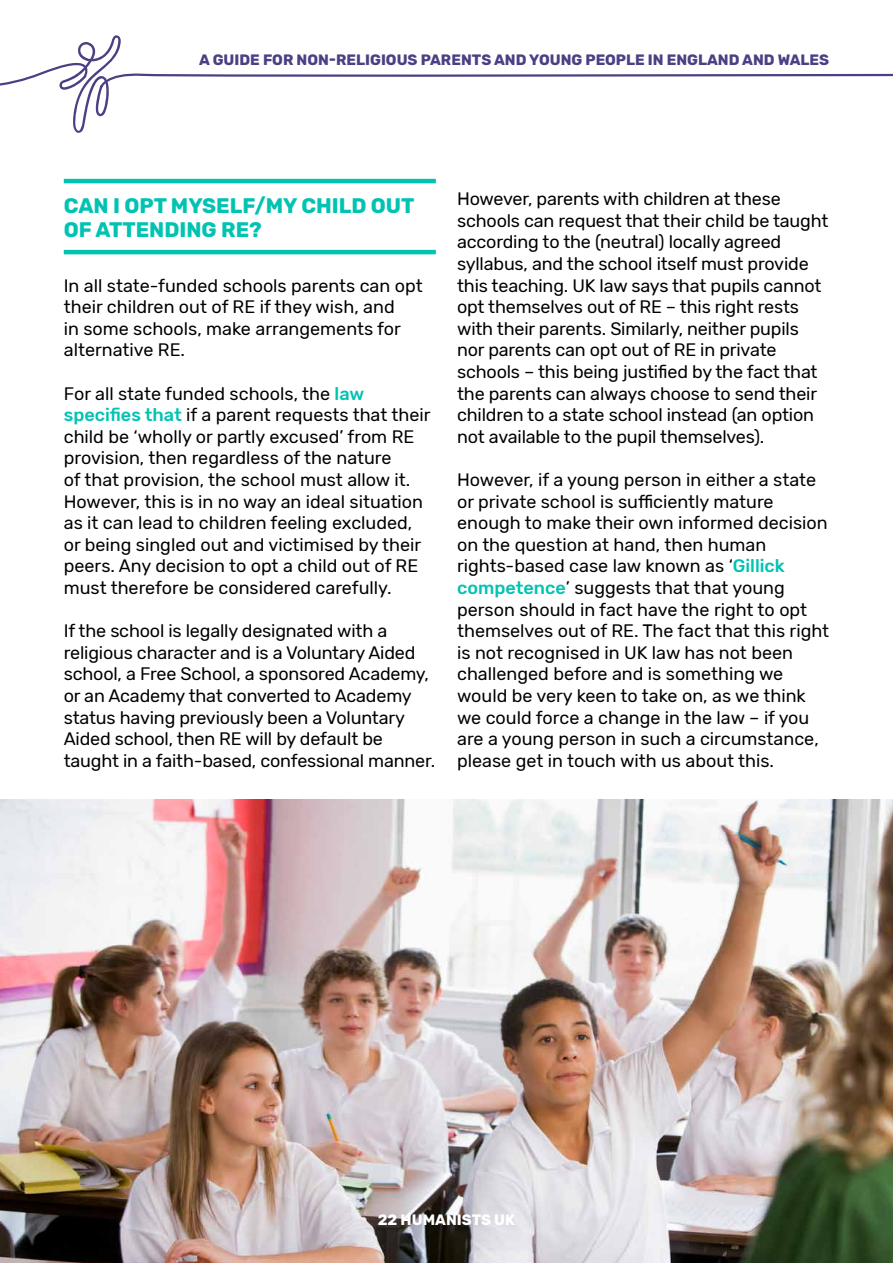
<style>
.page{position:relative;width:893px;height:1263px;background:#fff}
.page>*{position:absolute;margin:0;border:0;box-sizing:border-box;transform-origin:0 0}
.t1{font:700 21px/24px "Rubik";color:#00c3b2}
.t2{font:18px/21.6px "Rubik";letter-spacing:-.005em;color:#000}
.t3{font:700 15px "Rubik";color:#4c3f83}
.t4{font:700 15px "Rubik";color:#fff}
.s1{font-weight:500;color:#00c3b2}
</style>
<div class="page">
<img style="left:0;top:799px;width:893px;height:464px">
<svg style="left:0;top:35px;width:893px;height:98px"></svg>
<hr style="left:64px;top:179px;width:372px;height:4px;background:#00c3b2">
<hr style="left:64px;top:250px;width:372px;height:4px;background:#00c3b2">
<p class="t3" style="left:199px;top:51px;width:631px">A GUIDE FOR NON-RELIGIOUS PARENTS AND YOUNG PEOPLE IN ENGLAND AND WALES</p>
<p class="t1" style="left:64px;top:194px;width:352px">CAN I OPT MYSELF/MY CHILD OUT<br>OF ATTENDING RE?</p>
<p class="t2" style="left:64px;top:275px;width:360px">In all state-funded schools parents can opt their children out of RE if they wish, and<br>in some schools, make arrangements for alternative RE.</p>
<p class="t2" style="left:64px;top:383px;width:368px">For all state funded schools, the <span class="s1">law specifies that</span> if a parent requests that their child be ‘wholly or partly excused’ from RE provision, then regardless of the nature<br>of that provision, the school must allow it.<br>However, this is in no way an ideal situation as it can lead to children feeling excluded, or being singled out and victimised by their peers. Any decision to opt a child out of RE must therefore be considered carefully.</p>
<p class="t2" style="left:64px;top:621px;width:373px">If the school is legally designated with a religious character and is a Voluntary Aided school, a Free School, a sponsored Academy, or an Academy that converted to Academy status having previously been a Voluntary Aided school, then RE will by default be taught in a faith-based, confessional manner.</p>
<p class="t2" style="left:457px;top:189px;width:373px">However, parents with children at these schools can request that their child be taught according to the (neutral) locally agreed syllabus, and the school itself must provide this teaching. UK law says that pupils cannot opt themselves out of RE – this right rests with their parents. Similarly, neither pupils nor parents can opt out of RE in private schools – this being justified by the fact that the parents can always choose to send their children to a state school instead (an option not available to the pupil themselves).</p>
<p class="t2" style="left:457px;top:469px;width:374px">However, if a young person in either a state or private school is sufficiently mature enough to make their own informed decision on the question at hand, then human rights-based case law known as ‘<span class="s1">Gillick competence</span>’ suggests that that young person should in fact have the right to opt themselves out of RE. The fact that this right is not recognised in UK law has not been challenged before and is something we would be very keen to take on, as we think we could force a change in the law – if you are a young person in such a circumstance, please get in touch with us about this.</p>
<p class="t4" style="left:378px;top:1211px;width:139px">22 HUMANISTS UK</p>
</div>
